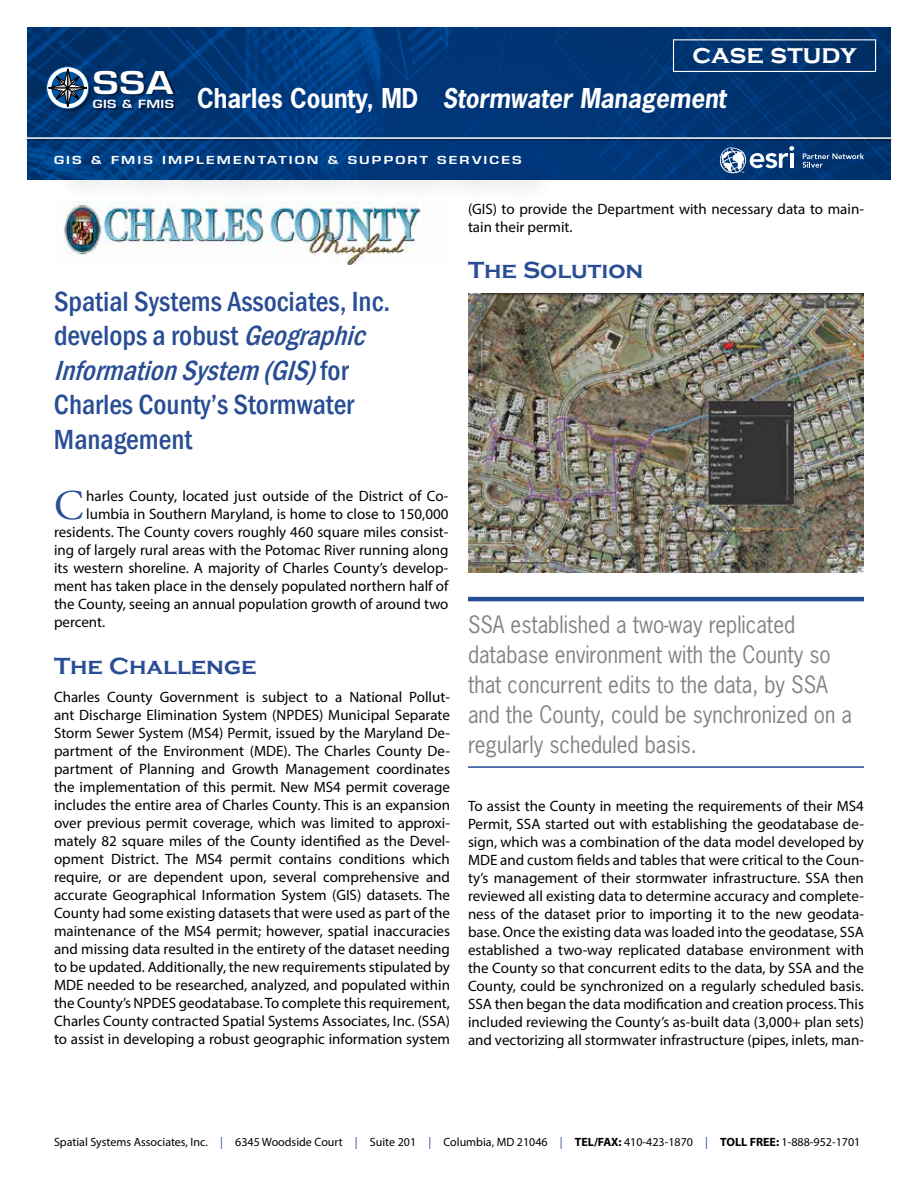
<style>
.page{position:relative;width:918px;height:1188px;background:#fff}
.page>*{position:absolute;margin:0;border:0;box-sizing:border-box;transform-origin:0 0}
.t1{font:42.15px "Adobe Garamond Pro";color:#284d94}
.t2{font:600 30.6px "Eurostile LT Std";color:#fff;scale:1.25 1}
.t3{font:500 condensed 28.5px/34.5px "Franklin Gothic";color:#284d94}
.t4{font:700 27px "Copperplate Gothic";color:#fff}
.t5{font:italic 700 25.65px "News Gothic Std";color:#fff;scale:.93 1}
.t6{font:700 24px "Copperplate Gothic";color:#284d94}
.t7{font:22.5px/30px "News Gothic Std";color:#808285;scale:.93 1}
.t8{font:15px/18px "Myriad Pro";color:#000;text-align:justify}
.t9{font:12px "Myriad Pro";color:#000}
.t10{font:600 10.95px "Eurostile LT Std";letter-spacing:.025em;color:#fff;scale:1.25 1}
.t11{font:600 10.8px "Eurostile LT Std";letter-spacing:.15em;color:#fff;scale:1.3 1}
.s1{font-style:normal}
.s2{font-style:italic}
.s3{color:#284d94}
.s4{font-weight:700}
</style>
<div class="page">
<img style="left:27px;top:27px;width:864px;height:153px">
<div style="left:47px;top:67px;width:129px;height:45px;background:#000;opacity:.5"></div>
<svg style="left:47px;top:67px;width:42px;height:42px"></svg>
<div style="left:46px;top:66px;width:43px;height:43px;border:1px solid #0054a3;border-radius:50%"></div>
<svg style="left:48px;top:69px;width:39px;height:38px"></svg>
<div style="left:53px;top:154px;width:505px;height:48px;background:#000;opacity:.5"></div>
<div style="left:673px;top:39px;width:203px;height:33px;border:1px solid #fff"></div>
<img style="left:54px;top:201px;width:397px;height:64px">
<hr style="left:468px;top:597px;width:396px;height:4px;background:#284d94">
<hr style="left:468px;top:766px;width:396px;height:2px;background:#284d94">
<img style="left:468px;top:294px;width:396px;height:278px">
<svg style="left:802px;top:153px;width:62px;height:15px"></svg>
<svg style="left:720px;top:146px;width:74px;height:27px"></svg>
<hr style="left:26px;top:138px;width:866px;height:3px;background:#000;opacity:.5">
<hr style="left:27px;top:137px;width:864px;height:2px;background:#fff">
<h2 class="t2" style="left:93px;top:63px;width:66px">SSA</h2>
<p class="t10" style="left:93px;top:97px;width:66px">GIS &amp; FMIS</p>
<h3 class="t4" style="left:692px;top:40px;width:166px">case study</h3>
<h3 class="t5" style="left:197px;top:81px;width:570px"><span class="s1">Charles County, MD</span> Stormwater Management</h3>
<p class="t11" style="left:54px;top:153px;width:361px">GIS &amp; FMIS IMPLEMENTATION &amp; SUPPORT SERVICES</p>
<h3 class="t3" style="left:54px;top:284px;width:338px">Spatial Systems Associates, Inc. develops a robust <span class="s2">Geographic<br>InformationSystem (GIS)</span>f o r<br>Charles County’s Stormwater<br>Management</h3>
<h1 class="t1" style="left:54px;top:481px;width:31px">C</h1>
<p class="t8" style="left:86px;top:487px;width:364px">harles County, located just outside of the District of Co-</p>
<p class="t8" style="left:86px;top:505px;width:364px">lumbia in Southern Maryland, is home to close to 150,000</p>
<p class="t8" style="left:54px;top:523px;width:396px">residents. The County covers roughly 460 square miles consist-</p>
<p class="t8" style="left:54px;top:541px;width:396px">ing of largely rural areas with the Potomac River running along</p>
<p class="t8" style="left:54px;top:559px;width:396px">its western shoreline. A majority of Charles County’s develop-</p>
<p class="t8" style="left:54px;top:577px;width:396px">ment has taken place in the densely populated northern half of</p>
<p class="t8" style="left:54px;top:595px;width:396px">the County, seeing an annual population growth of around two</p>
<p class="t8" style="left:54px;top:613px;width:53px">percent.</p>
<h3 class="t6" style="left:54px;top:653px;width:204px">The Challenge</h3>
<p class="t8" style="left:54px;top:688px;width:398px">Charles County Government is subject to a National Pollut&shy;ant Discharge Elimination System (NPDES) Municipal Separate Storm Sewer System (MS4) Permit, issued by the Maryland De&shy;partment of the Environment (MDE). The Charles County De&shy;partment of Planning and Growth Management coordinates the implementation of this permit. New MS4 permit coverage includes the entire area of Charles County. This is an expansion over previous permit coverage, which was limited to approxi&shy;mately 82 square miles of the County identified as the Devel&shy;opment District. The MS4 permit contains conditions which require, or are dependent upon, several comprehensive and accurate Geographical Information System (GIS) datasets. The County had some existing datasets that were used as part of the maintenance of the MS4 permit; however, spatial inaccuracies and missing data resulted in the entirety of the dataset needing to be updated. Additionally, the new requirements stipulated by MDE needed to be researched, analyzed, and populated within the County’s NPDES geodatabase. To complete this requirement, Charles County contracted Spatial Systems Associates, Inc. (SSA) to assist in developing a robust geographic information system</p>
<p class="t8" style="left:468px;top:199px;width:397px">(GIS) to provide the Department with necessary data to main&shy;tain their permit.</p>
<h3 class="t6" style="left:468px;top:257px;width:177px">The Solution</h3>
<h3 class="t7" style="left:468px;top:609px;width:414px">SSA established a two-way replicated database environment with the County so that concurrent edits to the data, by SSA and the County, could be synchronized on a regularly scheduled basis.</h3>
<p class="t8" style="left:468px;top:796px;width:398px">To assist the County in meeting the requirements of their MS4<br>Permit, SSA started out with establishing the geodatabase de&shy;sign, which was a combination of the data model developed by MDE and custom fields and tables that were critical to the Coun&shy;ty’s management of their stormwater infrastructure. SSA then reviewed all existing data to determine accuracy and complete&shy;ness of the dataset prior to importing it to the new geodata&shy;base. Once the existing data was loaded into the geodatase, SSA established a two-way replicated database environment with the County so that concurrent edits to the data, by SSA and the County, could be synchronized on a regularly scheduled basis.<br>SSA then began the data modification and creation process. This included reviewing the County’s as-built data (3,000+ plan sets) and vectorizing all stormwater infrastructure (pipes, inlets, man-</p>
<p class="t9" style="left:54px;top:1135px;width:808px">Spatial Systems Associates, Inc. <span class="s3">|</span> 6345 Woodside Court <span class="s3">|</span> Suite 201 <span class="s3">|</span> Columbia, MD 21046 <span class="s3">|</span> <span class="s4">TEL/FAX:</span> 410-423-1870 <span class="s3">|</span> <span class="s4">TOLL FREE:</span> 1-888-952-1701</p>
</div>
